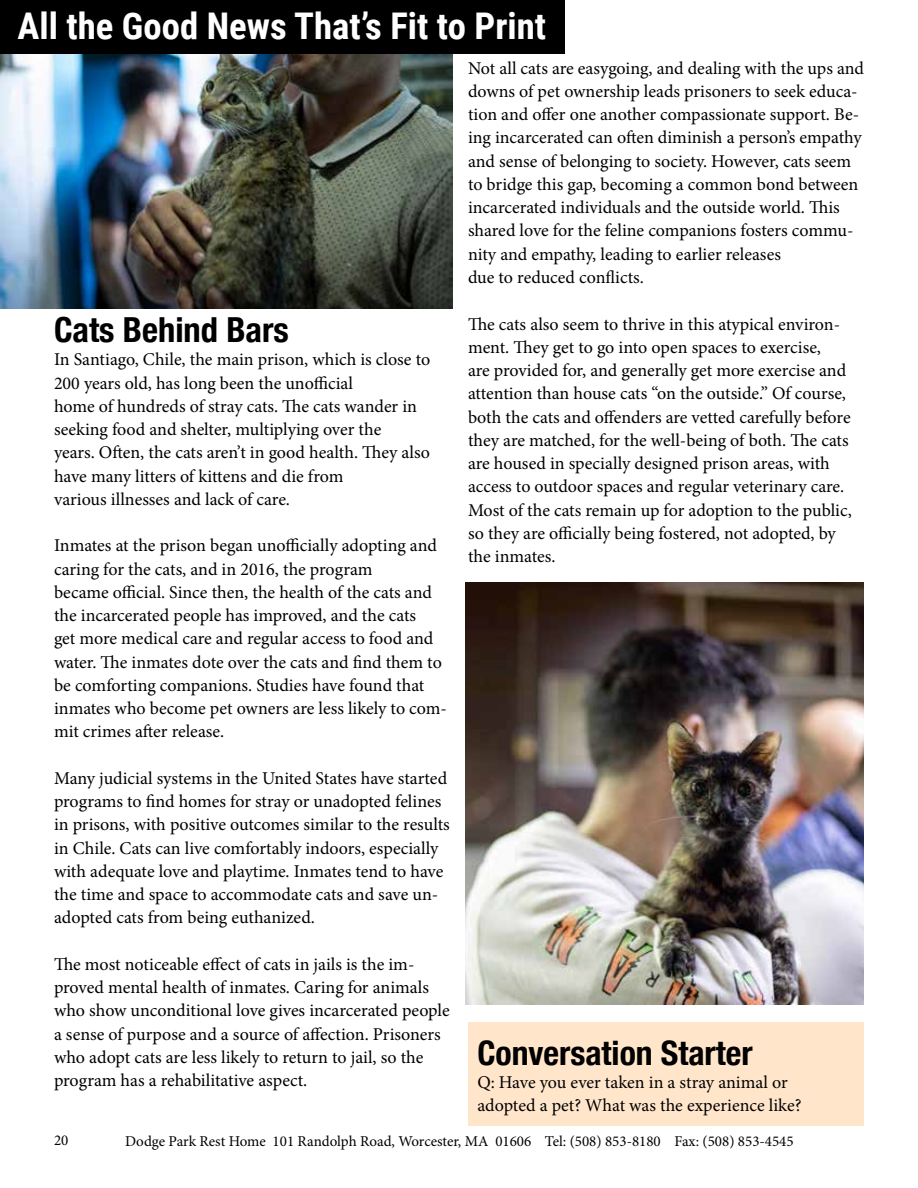
<style>
.page{position:relative;width:918px;height:1188px;background:#fff}
.page>*{position:absolute;margin:0;border:0;box-sizing:border-box;transform-origin:0 0}
.t1{font:700 36.75px "Roboto Condensed";color:#fff}
.t2{font:700 condensed 34.5px "Helvetica Neue";color:#000}
.t3{font:700 condensed 33.75px "Helvetica Neue";color:#000}
.t4{font:18px/23.2px "Minion Pro";letter-spacing:-.005em;color:#000}
.t5{font:15px "Minion Pro";color:#000}
</style>
<div class="page">
<img style="left:0;top:54px;width:453px;height:255px">
<div style="left:0;top:0;width:565px;height:54px;background:#000"></div>
<div style="left:469px;top:1022px;width:395px;height:103px;background:#ffe6cb"></div>
<img style="left:465px;top:582px;width:399px;height:422px">
<h1 class="t1" style="left:18px;top:0;width:530px">All the Good News That’s Fit to Print</h1>
<h2 class="t2" style="left:54px;top:301px;width:236px">Cats Behind Bars</h2>
<p class="t4" style="left:54px;top:348px;width:378px">In Santiago, Chile, the main prison, which is close to 200 years old, has long been the unofficial<br>home of hundreds of stray cats. The cats wander in seeking food and shelter, multiplying over the<br>years. Often, the cats aren’t in good health. They also have many litters of kittens and die from<br>various illnesses and lack of care.</p>
<p class="t4" style="left:54px;top:534px;width:395px">Inmates at the prison began unofficially adopting and caring for the cats, and in 2016, the program<br>became official. Since then, the health of the cats and the incarcerated people has improved, and the cats<br>get more medical care and regular access to food and water. The inmates dote over the cats and find them to be comforting companions. Studies have found that inmates who become pet owners are less likely to com&shy;mit crimes after release.</p>
<p class="t4" style="left:54px;top:767px;width:397px">Many judicial systems in the United States have started programs to find homes for stray or unadopted felines in prisons, with positive outcomes similar to the results in Chile. Cats can live comfortably indoors, especially with adequate love and playtime. Inmates tend to have the time and space to accommodate cats and save un&shy;adopted cats from being euthanized.</p>
<p class="t4" style="left:54px;top:953px;width:397px">The most noticeable effect of cats in jails is the im&shy;proved mental health of inmates. Caring for animals who show unconditional love gives incarcerated people a sense of purpose and a source of affection. Prisoners who adopt cats are less likely to return to jail, so the program has a rehabilitative aspect.</p>
<p class="t4" style="left:468px;top:56px;width:398px">Not all cats are easygoing, and dealing with the ups and downs of pet ownership leads prisoners to seek educa&shy;tion and offer one another compassionate support. Be&shy;ing incarcerated can often diminish a person’s empathy and sense of belonging to society. However, cats seem to bridge this gap, becoming a common bond between incarcerated individuals and the outside world. This shared love for the feline companions fosters commu&shy;nity and empathy, leading to earlier releases<br>due to reduced conflicts.</p>
<p class="t4" style="left:468px;top:312px;width:385px">The cats also seem to thrive in this atypical environ&shy;ment. They get to go into open spaces to exercise,<br>are provided for, and generally get more exercise and attention than house cats “on the outside.” Of course, both the cats and offenders are vetted carefully before they are matched, for the well-being of both. The cats are housed in specially designed prison areas, with access to outdoor spaces and regular veterinary care.<br>Most of the cats remain up for adoption to the public, so they are officially being fostered, not adopted, by the inmates.</p>
<h3 class="t3" style="left:477px;top:1025px;width:277px">Conversation Starter</h3>
<p class="t4" style="left:477px;top:1071px;width:326px">Q: Have you ever taken in a stray animal or adopted a pet? What was the experience like?</p>
<p class="t5" style="left:54px;top:1130px;width:16px">20</p>
<p class="t5" style="left:125px;top:1131px;width:670px">Dodge Park Rest Home 101 Randolph Road, Worcester, MA 01606 Tel: (508) 853-8180 Fax: (508) 853-4545</p>
</div>
